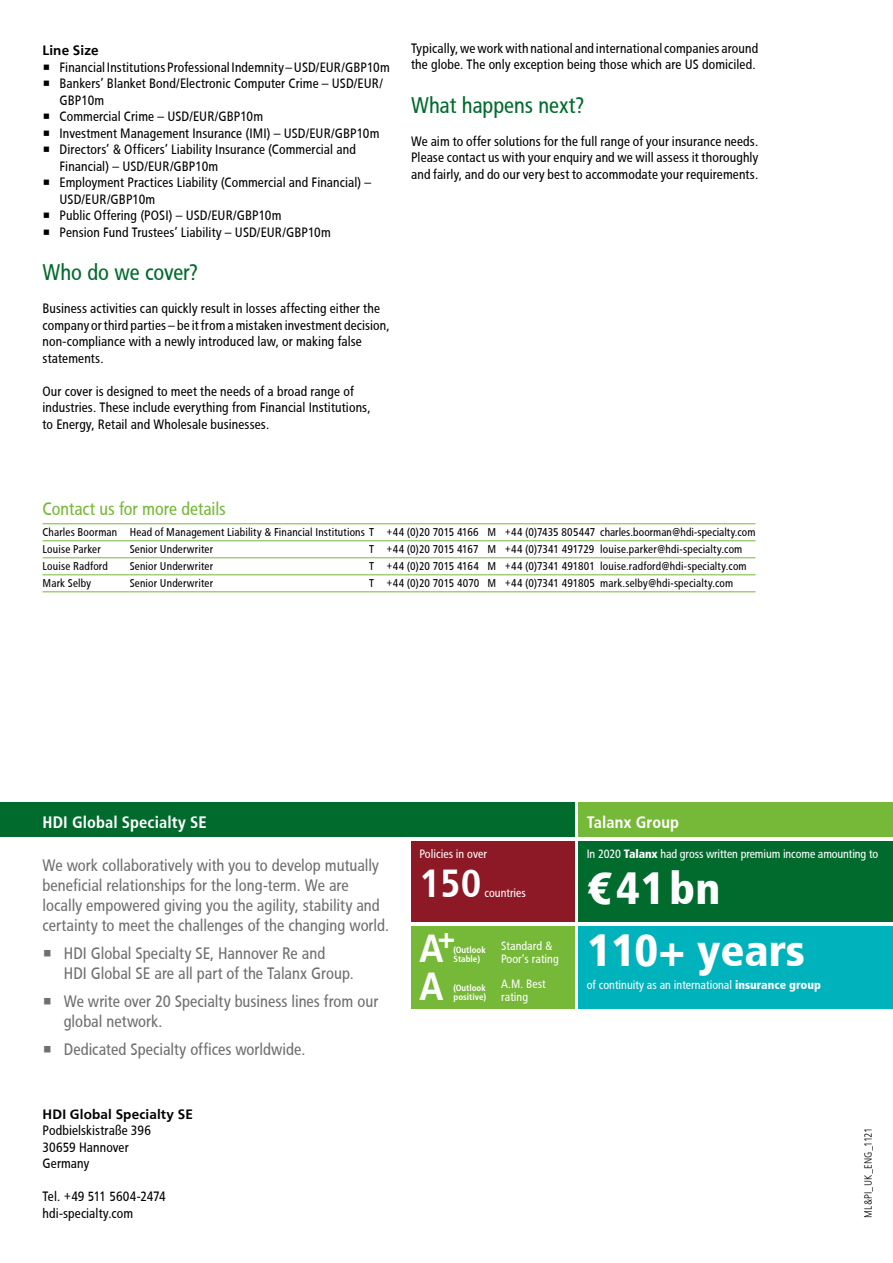
<style>
.page{position:relative;width:893px;height:1263px;background:#fff}
.page>*{position:absolute;margin:0;border:0;box-sizing:border-box;transform-origin:0 0}
.t1{font:45px/62.4px "HDI Gerling Sans Cond Black";color:#fff}
.t2{font:39px "HDI Gerling Sans Cond Bold";color:#fff}
.t3{font:22.5px "HDI Gerling Sans Cond Regular";letter-spacing:-.005em;color:#006b2d}
.t4{font:18px "HDI Gerling Sans Cond Regular";letter-spacing:-.005em;color:#76b837}
.t5{font:16.5px/19.8px "HDI Gerling Sans Cond Regular";color:#706f6f}
.t6{font:16.5px "HDI Gerling Sans Cond Bold";letter-spacing:.005em;color:#fff}
.t7{font:13.5px/16.5px "HDI Gerling Sans Cond Regular";letter-spacing:.005em;color:#000}
.t8{font:13.5px "HDI Gerling Sans Bold";letter-spacing:.01em;color:#000}
.t9{font:12px/13.5px "HDI Gerling Sans Cond Regular";color:#fff}
.t10{font:11.25px/17px "HDI Gerling Sans Cond Regular";letter-spacing:.015em;color:#000}
.t11{font:10.5px "HDI Gerling Sans Cond Light";letter-spacing:.005em;color:#000}
.t12{font:9px/9px "HDI Gerling Sans Cond Bold";color:#fff}
.s1{font-family:"HDI Gerling Sans Cond Black"}
</style>
<div class="page">
<hr style="left:43px;top:523px;width:87px;height:1px;background:#76b837">
<hr style="left:130px;top:523px;width:239px;height:1px;background:#76b837">
<hr style="left:369px;top:523px;width:119px;height:1px;background:#76b837">
<hr style="left:43px;top:540px;width:87px;height:1px;background:#76b837">
<hr style="left:130px;top:540px;width:239px;height:1px;background:#76b837">
<hr style="left:369px;top:540px;width:119px;height:1px;background:#76b837">
<hr style="left:43px;top:557px;width:87px;height:1px;background:#76b837">
<hr style="left:130px;top:557px;width:239px;height:1px;background:#76b837">
<hr style="left:369px;top:557px;width:119px;height:1px;background:#76b837">
<hr style="left:43px;top:574px;width:87px;height:1px;background:#76b837">
<hr style="left:130px;top:574px;width:239px;height:1px;background:#76b837">
<hr style="left:369px;top:574px;width:119px;height:1px;background:#76b837">
<hr style="left:488px;top:523px;width:112px;height:1px;background:#76b837">
<hr style="left:600px;top:523px;width:155px;height:1px;background:#76b837">
<hr style="left:488px;top:540px;width:112px;height:1px;background:#76b837">
<hr style="left:600px;top:540px;width:155px;height:1px;background:#76b837">
<hr style="left:488px;top:557px;width:112px;height:1px;background:#76b837">
<hr style="left:600px;top:557px;width:155px;height:1px;background:#76b837">
<hr style="left:488px;top:574px;width:112px;height:1px;background:#76b837">
<hr style="left:600px;top:574px;width:155px;height:1px;background:#76b837">
<hr style="left:43px;top:591px;width:87px;height:1px;background:#76b837">
<hr style="left:130px;top:591px;width:239px;height:1px;background:#76b837">
<hr style="left:369px;top:591px;width:119px;height:1px;background:#76b837">
<hr style="left:488px;top:591px;width:112px;height:1px;background:#76b837">
<hr style="left:600px;top:591px;width:155px;height:1px;background:#76b837">
<div style="left:0;top:803px;width:574px;height:34px;background:#006b2d"></div>
<div style="left:578px;top:803px;width:315px;height:34px;background:#76b837"></div>
<div style="left:578px;top:841px;width:315px;height:81px;background:#006b2d"></div>
<div style="left:578px;top:926px;width:315px;height:83px;background:#00b2bb"></div>
<div style="left:411px;top:841px;width:163px;height:81px;background:#8d1826"></div>
<div style="left:411px;top:926px;width:163px;height:83px;background:#76b837"></div>
<p class="t8" style="left:43px;top:42px;width:58px">Line Size</p>
<p class="t7" style="left:43px;top:59px;width:349px">• Financial Institutions Professional Indemnity – USD/EUR/GBP10m</p>
<p class="t7" style="left:60px;top:75px;width:325px;text-indent:-17px">• Bankers’ Blanket Bond/Electronic Computer Crime – USD/EUR/<br>GBP10m</p>
<p class="t7" style="left:43px;top:108px;width:222px">• Commercial Crime – USD/EUR/GBP10m</p>
<p class="t7" style="left:43px;top:125px;width:339px">• Investment Management Insurance (IMI) – USD/EUR/GBP10m</p>
<p class="t7" style="left:60px;top:141px;width:298px;text-indent:-17px">• Directors’ &amp; Officers’ Liability Insurance (Commercial and<br>Financial) – USD/EUR/GBP10m</p>
<p class="t7" style="left:60px;top:174px;width:313px;text-indent:-17px">• Employment Practices Liability (Commercial and Financial) –<br>USD/EUR/GBP10m</p>
<p class="t7" style="left:43px;top:207px;width:241px">• Public Offering (POSI) – USD/EUR/GBP10m</p>
<p class="t7" style="left:43px;top:224px;width:290px">• Pension Fund Trustees’ Liability – USD/EUR/GBP10m</p>
<h3 class="t3" style="left:43px;top:259px;width:158px">Who do we cover?</h3>
<p class="t7" style="left:43px;top:300px;width:349px">Business activities can quickly result in losses affecting either the company or third parties – be it from a mistaken investment decision, non-compliance with a newly introduced law, or making false statements.</p>
<p class="t7" style="left:43px;top:383px;width:330px">Our cover is designed to meet the needs of a broad range of industries. These include everything from Financial Institutions, to Energy, Retail and Wholesale businesses.</p>
<p class="t7" style="left:411px;top:40px;width:349px">Typically, we work with national and international companies around the globe. The only exception being those which are US domiciled.</p>
<h3 class="t3" style="left:411px;top:92px;width:175px">What happens next?</h3>
<p class="t7" style="left:411px;top:133px;width:349px;text-align:justify">We aim to offer solutions for the full range of your insurance needs.<br>Please contact us with your enquiry and we will assess it thoroughly and fairly, and do our very best to accommodate your requirements.</p>
<h3 class="t4" style="left:43px;top:499px;width:185px">Contact us for more details</h3>
<p class="t10" style="left:43px;top:524px;width:714px">Charles Boorman Head of Management Liability &amp; Financial Institutions T +44 (0)20 7015 4166 M +44 (0)7435 805447 charles.boorman@hdi-specialty.com<br>Louise Parker</p>
<p class="t10" style="left:130px;top:541px;width:85px">Senior Underwriter</p>
<p class="t10" style="left:369px;top:541px;width:375px">T +44 (0)20 7015 4167 M +44 (0)7341 491729 louise.parker@hdi-specialty.com</p>
<p class="t10" style="left:43px;top:558px;width:67px">Louise Radford</p>
<p class="t10" style="left:130px;top:558px;width:85px">Senior Underwriter</p>
<p class="t10" style="left:369px;top:558px;width:379px">T +44 (0)20 7015 4164 M +44 (0)7341 491801 louise.radford@hdi-specialty.com</p>
<p class="t10" style="left:43px;top:575px;width:50px">Mark Selby</p>
<p class="t10" style="left:130px;top:575px;width:85px">Senior Underwriter</p>
<p class="t10" style="left:369px;top:575px;width:365px">T +44 (0)20 7015 4070 M +44 (0)7341 491805 mark.selby@hdi-specialty.com</p>
<p class="t6" style="left:43px;top:812px;width:166px">HDI Global Specialty SE</p>
<p class="t6" style="left:587px;top:812px;width:94px">Talanx Group</p>
<p class="t9" style="left:587px;top:847px;width:293px">In 2020 <span class="s1">Talanx</span> had gross written premium income amounting to</p>
<h1 class="t1" style="left:587px;top:857px;width:220px">€41bn<br>110+ years</h1>
<p class="t9" style="left:587px;top:978px;width:236px">of continuity as an international <span class="s1">insurance group</span></p>
<p class="t9" style="left:420px;top:847px;width:69px">Policies in over</p>
<h2 class="t2" style="left:420px;top:860px;width:64px">150</h2>
<p class="t5" style="left:43px;top:856px;width:348px">We work collaboratively with you to develop mutually beneficial relationships for the long-term. We are locally empowered giving you the agility, stability and certainty to meet the challenges of the changing world.</p>
<p class="t5" style="left:64px;top:944px;width:291px;text-indent:-21px">• HDI Global Specialty SE, Hannover Re and<br>HDI Global SE are all part of the Talanx Group.</p>
<p class="t5" style="left:64px;top:992px;width:316px;text-indent:-21px">• We write over 20 Specialty business lines from our global network.</p>
<p class="t5" style="left:43px;top:1040px;width:264px">• Dedicated Specialty offices worldwide.</p>
<p class="t9" style="left:484px;top:886px;width:43px">countries</p>
<h2 class="t2" style="left:420px;top:926px;width:37px">A<sup>+</sup></h2>
<p class="t9" style="left:501px;top:939px;width:59px">Standard &amp;<br>Poor‘s rating</p>
<p class="t9" style="left:501px;top:977px;width:46px">A.M. Best rating</p>
<p class="t12" style="left:454px;top:945px;width:34px">(Outlook<br>Stable)</p>
<h2 class="t2" style="left:420px;top:964px;width:25px">A</h2>
<p class="t12" style="left:453px;top:983px;width:34px">(Outlook positive)</p>
<p class="t8" style="left:43px;top:1106px;width:152px">HDI Global Specialty SE</p>
<p class="t7" style="left:43px;top:1122px;width:110px">Podbielskistraße 396<br>30659 Hannover<br>Germany</p>
<p class="t7" style="left:43px;top:1188px;width:125px">Tel. +49 511 5604-2474 hdi-specialty.com</p>
<p class="t11" style="left:862px;top:1217px;width:92px;rotate:-90deg">ML&amp;PI_UK_ENG_1121</p>
</div>
